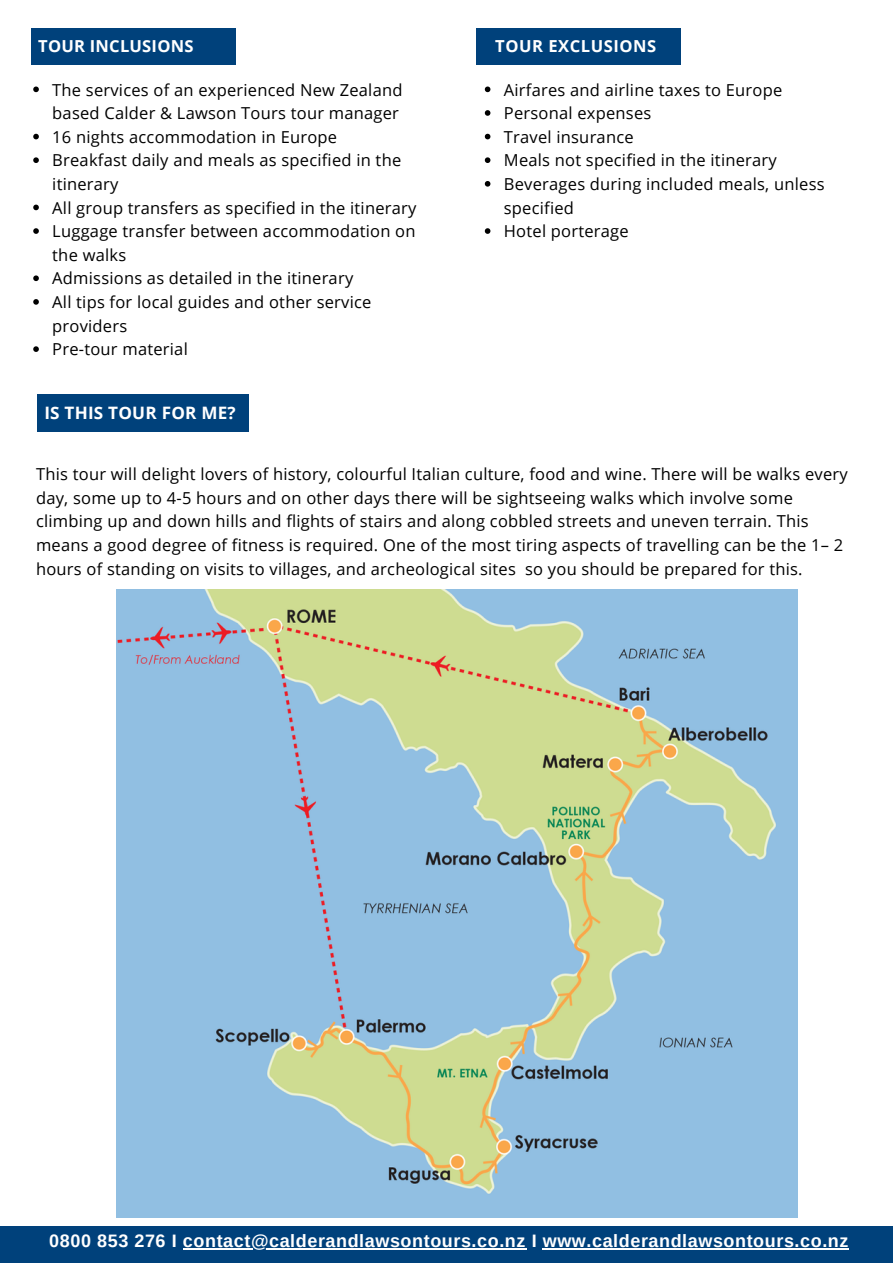
<style>
.page{position:relative;width:893px;height:1264px;background:#fff}
.page>*{position:absolute;margin:0;border:0;box-sizing:border-box;transform-origin:0 0}
.t1{font:700 18px "Arimo";letter-spacing:.03em;color:#fff}
.t2{font:700 17.1px "Open Sans";letter-spacing:.015em;color:#fff}
.t3{font:16.5px/23.5px "Open Sans";letter-spacing:.015em;color:#000}
.t4{font:700 16.5px "Open Sans";letter-spacing:.025em;color:#fff}
</style>
<div class="page">
<div style="left:0;top:1226px;width:892px;height:36px;background:#00417b"></div>
<div style="left:31px;top:28px;width:205px;height:36px;background:#00417b"></div>
<div style="left:37px;top:394px;width:212px;height:37px;background:#00417b"></div>
<div style="left:476px;top:28px;width:204px;height:36px;background:#00417b"></div>
<img style="left:117px;top:590px;width:680px;height:627px">
<svg style="left:485px;top:86px;width:5px;height:6px"></svg>
<svg style="left:485px;top:110px;width:5px;height:6px"></svg>
<svg style="left:485px;top:134px;width:5px;height:5px"></svg>
<svg style="left:485px;top:157px;width:5px;height:6px"></svg>
<svg style="left:485px;top:181px;width:5px;height:6px"></svg>
<svg style="left:485px;top:228px;width:5px;height:6px"></svg>
<svg style="left:33px;top:86px;width:6px;height:6px"></svg>
<svg style="left:33px;top:134px;width:6px;height:5px"></svg>
<svg style="left:33px;top:157px;width:6px;height:6px"></svg>
<svg style="left:33px;top:205px;width:6px;height:5px"></svg>
<svg style="left:33px;top:228px;width:6px;height:6px"></svg>
<svg style="left:33px;top:275px;width:6px;height:6px"></svg>
<svg style="left:33px;top:299px;width:6px;height:6px"></svg>
<svg style="left:33px;top:346px;width:6px;height:6px"></svg>
<hr style="left:183px;top:1248px;width:343px;height:1px;background:#fff">
<hr style="left:542px;top:1248px;width:307px;height:1px;background:#fff">
<p class="t4" style="left:38px;top:34px;width:157px">TOUR INCLUSIONS</p>
<p class="t3" style="left:52px;top:77px;width:352px">The services of an experienced New Zealand based Calder &amp; Lawson Tours tour manager</p>
<p class="t3" style="left:52px;top:125px;width:286px">16 nights accommodation in Europe</p>
<p class="t3" style="left:52px;top:148px;width:350px">Breakfast daily and meals as specified in the itinerary</p>
<p class="t3" style="left:52px;top:195px;width:365px">All group transfers as specified in the itinerary</p>
<p class="t3" style="left:52px;top:219px;width:365px">Luggage transfer between accommodation on the walks</p>
<p class="t3" style="left:52px;top:266px;width:302px">Admissions as detailed in the itinerary</p>
<p class="t3" style="left:52px;top:290px;width:320px">All tips for local guides and other service providers</p>
<p class="t3" style="left:52px;top:337px;width:137px">Pre-tour material</p>
<p class="t2" style="left:44px;top:400px;width:193px">IS THIS TOUR FOR ME?</p>
<p class="t4" style="left:495px;top:34px;width:162px">TOUR EXCLUSIONS</p>
<p class="t3" style="left:504px;top:77px;width:280px">Airfares and airline taxes to Europe</p>
<p class="t3" style="left:504px;top:101px;width:149px">Personal expenses</p>
<p class="t3" style="left:504px;top:125px;width:131px">Travel insurance</p>
<p class="t3" style="left:504px;top:148px;width:274px">Meals not specified in the itinerary</p>
<p class="t3" style="left:504px;top:172px;width:322px">Beverages during included meals, unless specified</p>
<p class="t3" style="left:504px;top:219px;width:126px">Hotel porterage</p>
<p class="t3" style="left:36px;top:462px;width:813px">This tour will delight lovers of history, colourful Italian culture, food and wine. There will be walks every day, some up to 4-5 hours and on other days there will be sightseeing walks which involve some climbing up and down hills and flights of stairs and along cobbled streets and uneven terrain. This means a good degree of fitness is required. One of the most tiring aspects of travelling can be the 1– 2 hours of standing on visits to villages, and archeological sites so you should be prepared for this.</p>
<p class="t1" style="left:49px;top:1230px;width:800px">0800 853 276 I contact@calderandlawsontours.co.nz I www.calderandlawsontours.co.nz</p>
</div>
